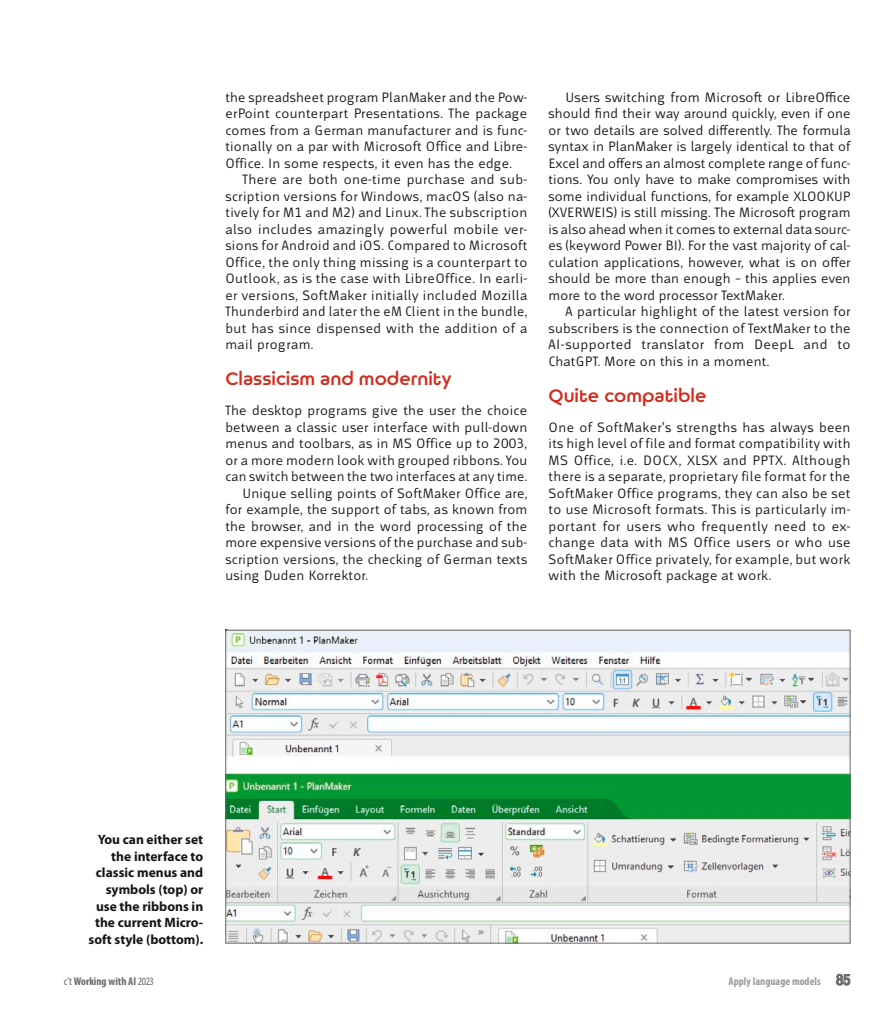
<style>
.page{position:relative;width:893px;height:1021px;background:#fff}
.page>*{position:absolute;margin:0;border:0;box-sizing:border-box;transform-origin:0 0}
.Zwischenueberschrift{font:21px "Nineteenth";color:#d32a1c}
.Grundtext-Einzug{font:14.25px/16.5px "Mr Jones";letter-spacing:.02em;color:#151616;text-align:justify}
.Grundtext-stumpf{font:14.25px/16.5px "Mr Jones";letter-spacing:.02em;color:#151616;text-align:justify}
.Bild-Unterschrift{font:700 13.5px/16.5px "Myriad Pro";color:#151616;text-align:right}
.t1{font:700 condensed 11.25px "Myriad Pro";letter-spacing:.005em;color:#999}
.Ausgabe{font:700 condensed 11.25px "Myriad Pro";color:#686868}
.s1{font-weight:400}
.s2{font-family:"Helvetica Neue LT Pro";font-weight:500;font-size:15px;color:#686868}
</style>
<div class="page">
<img style="left:227px;top:632px;width:621px;height:309px">
<p class="Grundtext-Einzug" style="left:225px;top:89px;width:303px">the spreadsheet program PlanMaker and the Pow&shy;erPoint counterpart Presentations. The package comes from a German manufacturer and is func&shy;tionally on a par with Microsoft Office and Libre-Office. In some respects, it even has the edge.</p>
<p class="Grundtext-Einzug" style="left:225px;top:171px;width:304px;text-indent:17px">There are both one-time purchase and sub&shy;scription versions for Windows, macOS (also na&shy;tively for M1 and M2) and Linux. The subscription also includes amazingly powerful mobile ver&shy;sions for Android and iOS. Compared to Microsoft Office, the only thing missing is a counterpart to Outlook, as is the case with LibreOffice. In earli&shy;er versions, SoftMaker initially included Mozilla Thunderbird and later the eM Client in the bundle, but has since dispensed with the addition of a mail program.</p>
<p class="Zwischenueberschrift" style="left:225px;top:366px;width:228px">Classicism and modernity</p>
<p class="Grundtext-stumpf" style="left:225px;top:402px;width:303px">The desktop programs give the user the choice between a classic user interface with pull-down menus and toolbars, as in MS Office up to 2003, or a more modern look with grouped ribbons. You can switch between the two interfaces at any time.</p>
<p class="Grundtext-Einzug" style="left:225px;top:485px;width:303px;text-indent:17px">Unique selling points of SoftMaker Office are, for example, the support of tabs, as known from the browser, and in the word processing of the more expensive versions of the purchase and sub&shy;scription versions, the checking of German texts using Duden Korrektor.</p>
<p class="Grundtext-Einzug" style="left:549px;top:89px;width:304px;text-indent:17px">Users switching from Microsoft or LibreOffice should find their way around quickly, even if one or two details are solved differently. The formula syntax in PlanMaker is largely identical to that of Excel and offers an almost complete range of func&shy;tions. You only have to make compromises with some individual functions, for example XLOOKUP (XVERWEIS) is still missing. The Microsoft program is also ahead when it comes to external data sourc&shy;es (keyword Power BI). For the vast majority of cal&shy;culation applications, however, what is on offer should be more than enough – this applies even more to the word processor TextMaker.</p>
<p class="Grundtext-Einzug" style="left:549px;top:303px;width:304px;text-indent:17px">A particular highlight of the latest version for subscribers is the connection of TextMaker to the AI-supported translator from DeepL and to ChatGPT. More on this in a moment.</p>
<p class="Zwischenueberschrift" style="left:549px;top:383px;width:159px">Quite compatible</p>
<p class="Grundtext-stumpf" style="left:549px;top:419px;width:304px">One of SoftMaker's strengths has always been its high level of file and format compatibility with MS Office, i.e. DOCX, XLSX and PPTX. Although there is a separate, proprietary file format for the SoftMaker Office programs, they can also be set to use Microsoft formats. This is particularly im&shy;portant for users who frequently need to ex&shy;change data with MS Office users or who use SoftMaker Office privately, for example, but work with the Microsoft package at work.</p>
<p class="Bild-Unterschrift" style="left:88px;top:831px;width:116px">You can either set the interface to classic menus and symbols (top) or use the ribbons in the current Micro&shy;soft style (bottom).</p>
<p class="Ausgabe" style="left:64px;top:974px;width:91px"><span class="s1">c’t</span> Working with AI <span class="s1">2023</span></p>
<p class="t1" style="left:729px;top:974px;width:123px">Apply language models <span class="s2">85</span></p>
</div>
